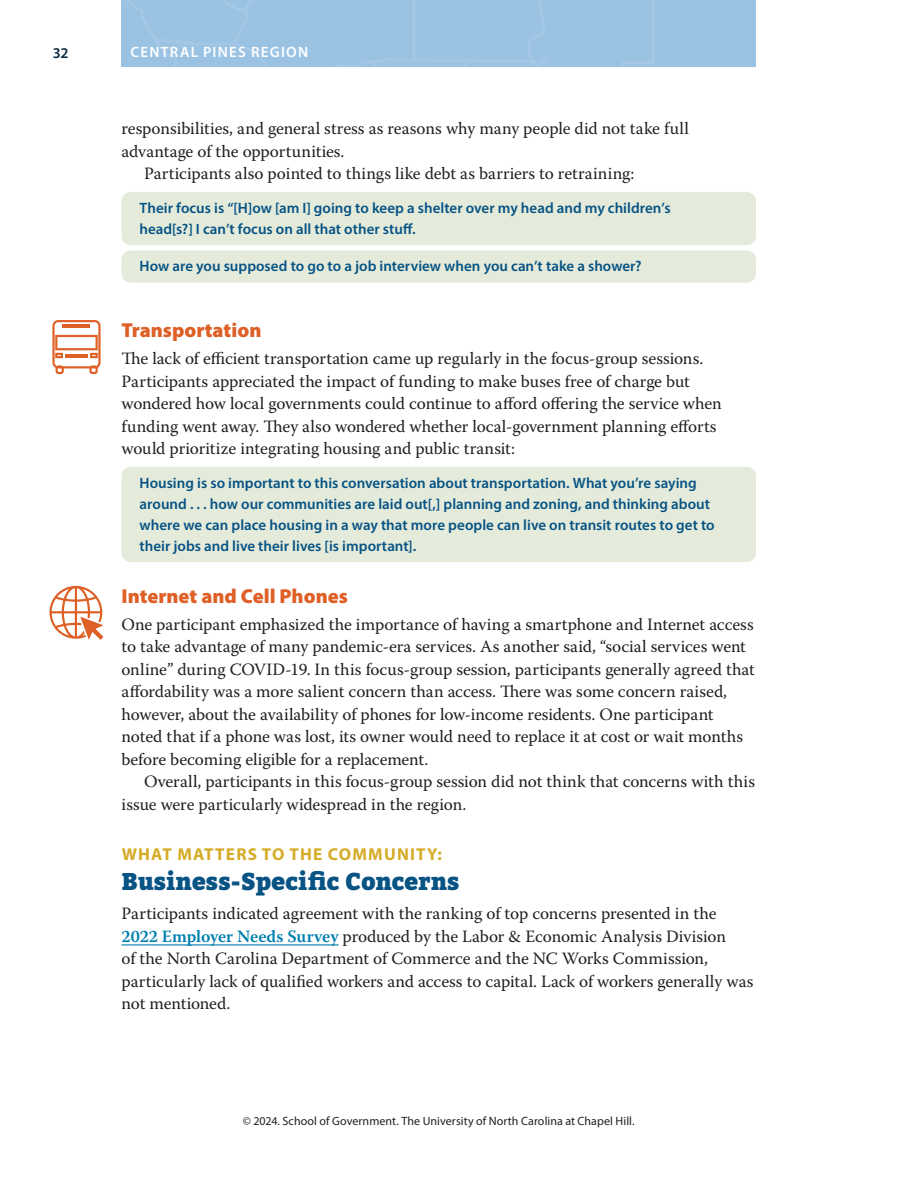
<style>
.page{position:relative;width:918px;height:1188px;background:#fff}
.page>*{position:absolute;margin:0;border:0;box-sizing:border-box;transform-origin:0 0}
.RS_A_head_-_stacked{font:900 24px "Bitter";letter-spacing:.005em;color:#075384}
.RS_B_head{font:900 20.25px "Myriad Pro";color:#de6027}
._01_BT__no_indent{font:17.25px/22.5px "Warnock Pro";letter-spacing:-.005em;color:#231f20}
._01_BT_indent{font:17.25px/22.5px "Warnock Pro";color:#231f20}
.RS_A_head_-_stacked-2{font:700 17.25px "Myriad Pro";letter-spacing:.07em;color:#d5ab27}
.Pull_Quote{font:600 15px/21px "Myriad Pro";color:#075384}
.Pull_Quote_1{font:600 15px/21px "Myriad Pro";color:#075384}
.Pull_Quote_1-last{font:600 15px "Myriad Pro";color:#075384}
.t1{font:600 15px "Myriad Pro";letter-spacing:.075em;color:#fff}
.t2{font:600 15px "Myriad Pro";color:#092940}
.t3{font:12px "Myriad Pro";letter-spacing:.005em;color:#231f20}
.s1{font-weight:600;color:#007fae}
</style>
<div class="page">
<div style="left:122px;top:0;width:634px;height:67px;background:#9ac2e3"></div>
<div style="left:122px;top:192px;width:634px;height:53px;background:#e4ebdb;border-radius:9px"></div>
<div style="left:122px;top:250px;width:634px;height:33px;background:#e4ebdb;border-radius:9px"></div>
<div style="left:122px;top:467px;width:634px;height:95px;background:#e4ebdb;border-radius:9px"></div>
<hr style="left:122px;top:944px;width:217px;height:1px;background:#007fae">
<svg style="left:52px;top:320px;width:49px;height:54px"></svg>
<hr style="left:63px;top:324px;width:27px;height:4px;background:#de6027">
<hr style="left:65px;top:354px;width:23px;height:3px;background:#de6027">
<svg style="left:50px;top:586px;width:54px;height:54px"></svg>
<p class="t2" style="left:53px;top:43px;width:17px">32</p>
<p class="t1" style="left:131px;top:42px;width:21px">Central</p>
<p class="t1" style="left:203px;top:42px;width:25px">Pines</p>
<p class="t1" style="left:251px;top:42px;width:29px">REGIO</p>
<p class="t1" style="left:298px;top:42px;width:12px">N</p>
<p class="_01_BT__no_indent" style="left:122px;top:117px;width:569px">responsibilities, and general stress as reasons why many people did not take full advantage of the opportunities.</p>
<p class="_01_BT_indent" style="left:144px;top:162px;width:492px">Participants also pointed to things like debt as barriers to retraining:</p>
<p class="Pull_Quote_1" style="left:140px;top:197px;width:533px">Their focus is “[H]ow [am I] going to keep a shelter over my head and my children’s head[s?] I can’t focus on all that other stuff.</p>
<p class="Pull_Quote_1-last" style="left:140px;top:257px;width:504px">How are you supposed to go to a job interview when you can’t take a shower?</p>
<p class="RS_B_head" style="left:122px;top:316px;width:141px">Transportation</p>
<p class="_01_BT__no_indent" style="left:122px;top:347px;width:602px">The lack of efficient transportation came up regularly in the focus-group sessions.<br>Participants appreciated the impact of funding to make buses free of charge but wondered how local governments could continue to afford offering the service when funding went away. They also wondered whether local-government planning efforts would prioritize integrating housing and public transit:</p>
<p class="Pull_Quote" style="left:140px;top:472px;width:577px">Housing is so important to this conversation about transportation. What you’re saying around . . . how our communities are laid out[,] planning and zoning, and thinking about where we can place housing in a way that more people can live on transit routes to get to their jobs and live their lives [is important].</p>
<p class="RS_B_head" style="left:122px;top:582px;width:228px">Internet and Cell Phones</p>
<p class="_01_BT__no_indent" style="left:122px;top:613px;width:635px">One participant emphasized the importance of having a smartphone and Internet access to take advantage of many pandemic-era services. As another said, “social services went online” during COVID-19. In this focus-group session, participants generally agreed that affordability was a more salient concern than access. There was some concern raised, however, about the availability of phones for low-income residents. One participant noted that if a phone was lost, its owner would need to replace it at cost or wait months before becoming eligible for a replacement.</p>
<p class="_01_BT_indent" style="left:122px;top:770px;width:635px;text-indent:22px">Overall, participants in this focus-group session did not think that concerns with this issue were particularly widespread in the region.</p>
<p class="RS_A_head_-_stacked-2" style="left:122px;top:843px;width:322px">WHAT MATTERS TO THE COMMUNITY:</p>
<p class="RS_A_head_-_stacked" style="left:122px;top:868px;width:340px">Business-Specific Concerns</p>
<p class="_01_BT__no_indent" style="left:122px;top:902px;width:634px">Participants indicated agreement with the ranking of top concerns presented in the <span class="s1">2022 Employer Needs Survey</span> produced by the Labor &amp; Economic Analysis Division<br>of the North Carolina Department of Commerce and the NC Works Commission, particularly lack of qualified workers and access to capital. Lack of workers generally was not mentioned.</p>
<p class="t3" style="left:243px;top:1114px;width:393px">© 2024. School of Government. The University of North Carolina at Chapel Hill.</p>
</div>
